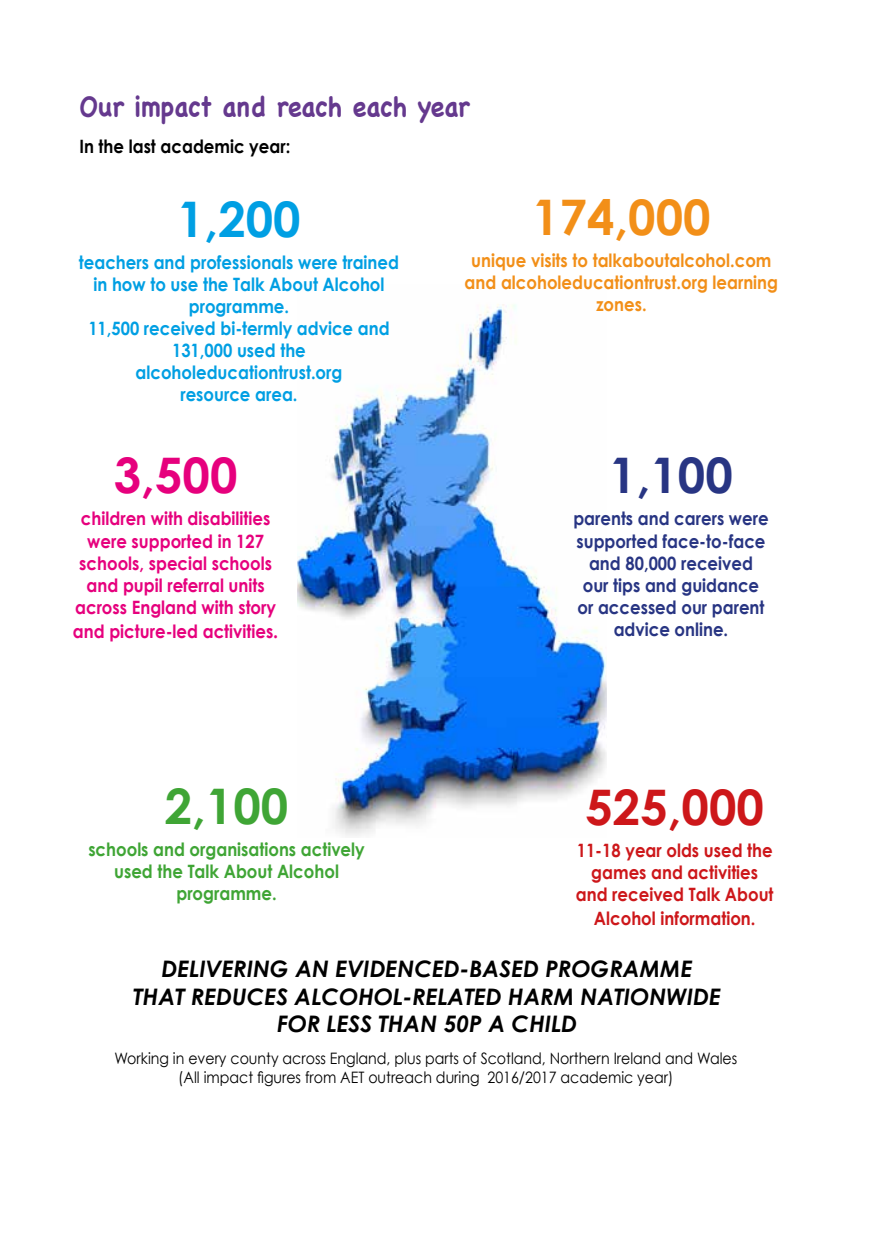
<style>
.page{position:relative;width:874px;height:1241px;background:#fff}
.page>*{position:absolute;margin:0;border:0;box-sizing:border-box;transform-origin:0 0}
.t1{font:700 49px "Century Gothic";color:#cd171a}
.t2{font:700 49px "Century Gothic";color:#f28f18}
.t3{font:700 49px "Century Gothic";color:#283583}
.t4{font:700 49px "Century Gothic";color:#e6007d}
.t5{font:700 49px "Century Gothic";color:#009fe3}
.t6{font:700 49px "Century Gothic";color:#3fa535}
.t7{font:700 28px "Chalkboard";color:#65398e;scale:.9 1}
.t8{font:italic 700 22.75px/27.3px "Century Gothic";color:#000;text-align:center}
.t9{font:700 18.38px/22.1px "Century Gothic";color:#009fe3;text-align:center;scale:.9 1}
.t10{font:700 18.38px/22.1px "Century Gothic";color:#e6007d;text-align:center;scale:.9 1}
.t11{font:700 18.38px/22.1px "Century Gothic";color:#283583;text-align:center;scale:.9 1}
.t12{font:700 18.38px/22.1px "Century Gothic";color:#cd171a;text-align:center;scale:.9 1}
.t13{font:700 18.38px/22.1px "Century Gothic";color:#f28f18;text-align:center;scale:.9 1}
.t14{font:700 18.38px/22.1px "Century Gothic";color:#3fa535;text-align:center;scale:.9 1}
.t15{font:700 18.38px "Century Gothic";color:#000;scale:.9 1}
.t16{font:15.75px/18.9px "Century Gothic";color:#000;text-align:center;scale:.9 1}
.s1{font-size:20.12px}
</style>
<div class="page">
<img style="left:298px;top:304px;width:308px;height:532px">
<h2 class="t7" style="left:79px;top:90px;width:435px">Our impact and reach each year</h2>
<p class="t15" style="left:79px;top:134px;width:236px">In the last academic year:</p>
<h1 class="t5" style="left:177px;top:188px;width:125px">1,200</h1>
<p class="t9" style="left:79px;top:250px;width:357px">teachers and professionals were trained in how to use the Talk About Alcohol programme.<br>11,500 received bi-termly advice and<br>131,000 used the alcoholeducationtrust.org<br>resource area.</p>
<h1 class="t4" style="left:114px;top:445px;width:125px">3,500</h1>
<p class="t10" style="left:75px;top:507px;width:225px">children with disabilities were supported in 127 schools, special schools and pupil referral units across England with story</p>
<p class="t10" style="left:73px;top:619px;width:229px">and picture-led activities<span class="s1">.</span></p>
<h1 class="t6" style="left:165px;top:774px;width:125px">2,100</h1>
<p class="t14" style="left:88px;top:837px;width:308px">schools and organisations actively used the Talk About Alcohol programme.</p>
<h1 class="t2" style="left:532px;top:187px;width:180px">174,000</h1>
<p class="t13" style="left:464px;top:249px;width:350px">unique visits to talkaboutalcohol.com and alcoholeducationtrust.org learning zones.</p>
<h1 class="t3" style="left:609px;top:445px;width:125px">1,100</h1>
<p class="t11" style="left:573px;top:507px;width:218px">parents and carers were supported face-to-face and 80,000 received<br>our tips and guidance or accessed our parent advice online.</p>
<h1 class="t1" style="left:585px;top:776px;width:180px">525,000</h1>
<p class="t12" style="left:575px;top:838px;width:221px">11-18 year olds used the games and activities and received Talk About</p>
<p class="t12" style="left:593px;top:906px;width:181px">Alcohol information.</p>
<p class="t8" style="left:133px;top:954px;width:588px">DELIVERING AN EVIDENCED-BASED PROGRAMME<br>THAT REDUCES ALCOHOL-RELATED HARM NATIONWIDE<br>FOR LESS THAN 50P A CHILD</p>
<p class="t16" style="left:114px;top:1048px;width:693px">Working in every county across England, plus parts of Scotland, Northern Ireland and Wales (All impact figures from AET outreach during 2016/2017 academic year)</p>
</div>
